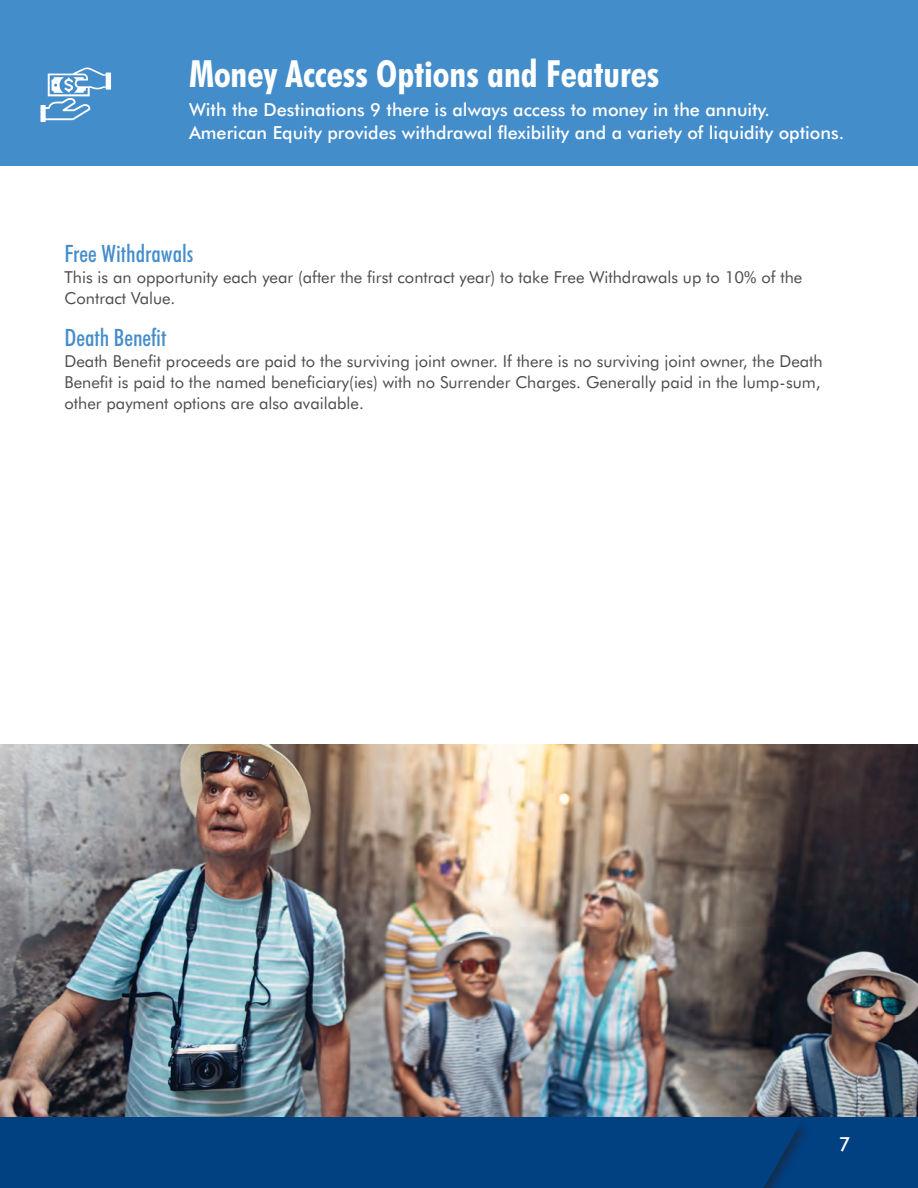
<style>
.page{position:relative;width:918px;height:1188px;background:#fff}
.page>*{position:absolute;margin:0;border:0;box-sizing:border-box;transform-origin:0 0}
.t1{font:700 condensed 37.5px "Futura BT";color:#fff}
.t2{font:500 condensed 24px "Futura BT";color:#448dcb}
.t3{font:500 19.5px "Futura BT";color:#fff}
.t4{font:500 18px/22.5px "Futura BT";color:#fff}
.t5{font:16.5px/21px "Futura BT";color:#4b4c4d}
</style>
<div class="page">
<div style="left:0;top:0;width:918px;height:166px;background:#448dcb"></div>
<div style="left:0;top:1116px;width:918px;height:72px;background:#014081"></div>
<svg style="left:475px;top:1116px;width:330px;height:72px"></svg>
<img style="left:0;top:744px;width:918px;height:372px">
<svg style="left:41px;top:68px;width:70px;height:54px"></svg>
<p class="t1" style="left:189px;top:51px;width:472px">Money Access Options and Features</p>
<p class="t4" style="left:189px;top:99px;width:657px">With the Destinations 9 there is always access to money in the annuity.<br>American Equity provides withdrawal flexibility and a variety of liquidity options.</p>
<p class="t2" style="left:65px;top:239px;width:130px">Free Withdrawals</p>
<p class="t5" style="left:65px;top:267px;width:739px">This is an opportunity each year (after the first contract year) to take Free Withdrawals up to 10% of the<br>Contract Value.</p>
<p class="t2" style="left:65px;top:323px;width:103px">Death Benefit</p>
<p class="t5" style="left:65px;top:351px;width:760px">Death Benefit proceeds are paid to the surviving joint owner. If there is no surviving joint owner, the Death<br>Benefit is paid to the named beneficiary(ies) with no Surrender Charges. Generally paid in the lump-sum, other payment options are also available.</p>
<p class="t3" style="left:839px;top:1133px;width:13px">7</p>
</div>
